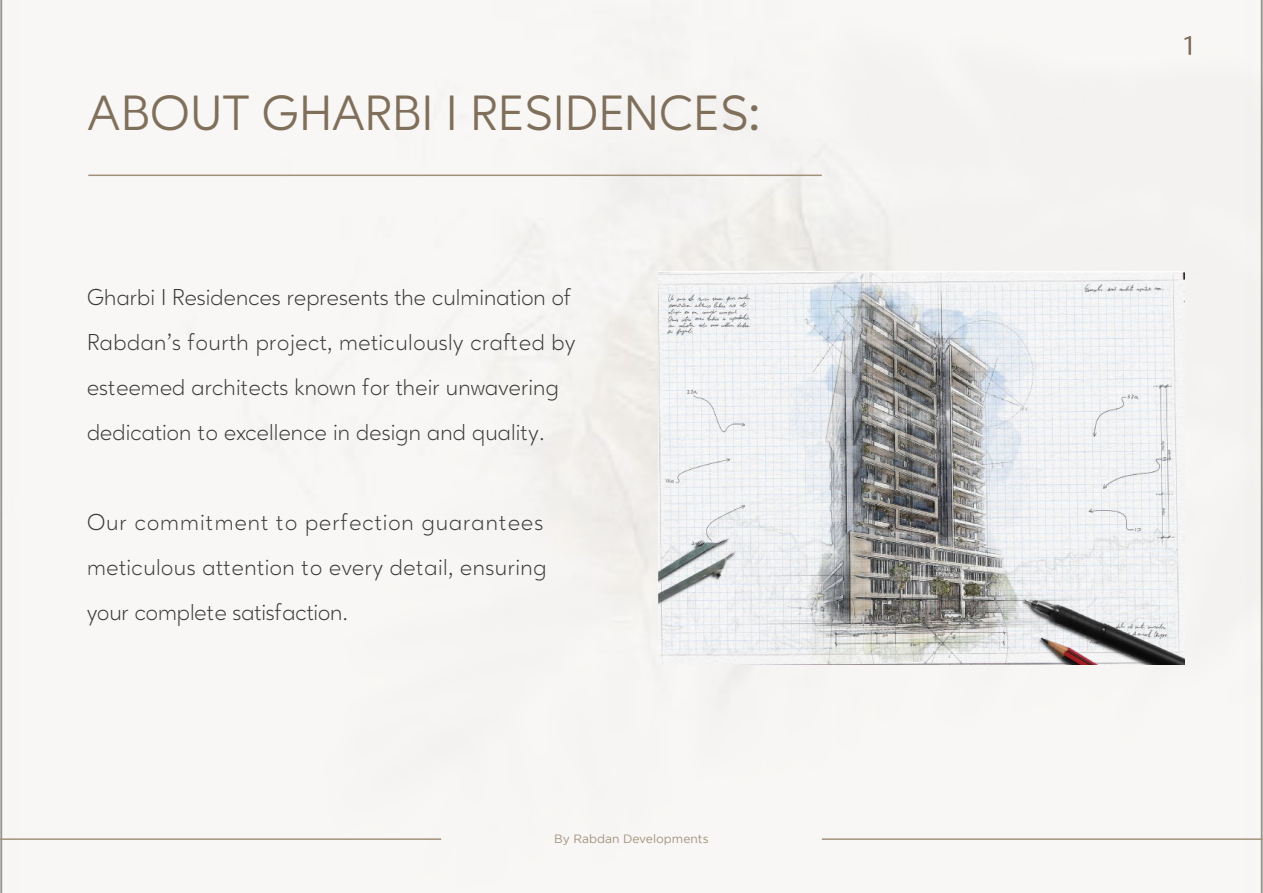
<style>
.page{position:relative;width:1263px;height:893px;background:#f9f7f5}
.page>*{position:absolute;margin:0;border:0;box-sizing:border-box;transform-origin:0 0}
.t1{font:45px "Qartella";color:#7f6f5b}
.t2{font:25.5px "Qartella";color:#7f6f5b}
.t3{font:300 21px/45px "Qartella";letter-spacing:.01em;color:#383838}
.t4{font:12px "Gotham";color:#a0917d}
</style>
<div class="page">
<hr style="left:0;top:838px;width:441px;height:2px;background:#a0917d">
<hr style="left:822px;top:838px;width:441px;height:2px;background:#a0917d">
<img style="left:658px;top:272px;width:527px;height:392px">
<hr style="left:88px;top:175px;width:734px;height:1px;background:#a0917d">
<h1 class="t1" style="left:88px;top:85px;width:674px">ABOUT GHARBI I RESIDENCES:</h1>
<p class="t3" style="left:87px;top:275px;width:490px">Gharbi I Residences represents the culmination of Rabdan's fourth project, meticulously crafted by esteemed architects known for their unwavering dedication to excellence in design and quality.</p>
<p class="t3" style="left:87px;top:500px;width:461px">Our commitment to perfection guarantees meticulous attention to every detail, ensuring your complete satisfaction.</p>
<p class="t4" style="left:554px;top:832px;width:156px">By Rabdan Developments</p>
<p class="t2" style="left:1183px;top:29px;width:12px">1</p>
</div>
